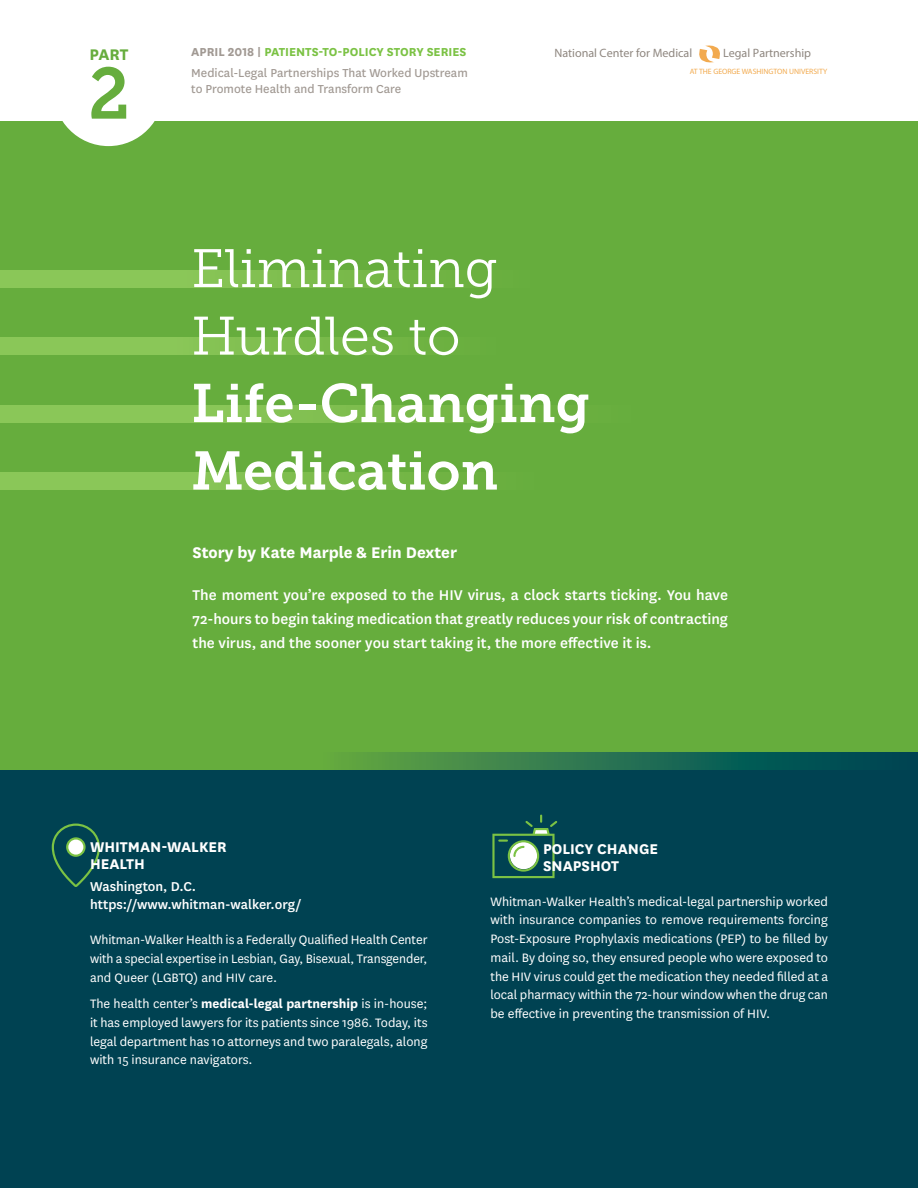
<style>
.page{position:relative;width:918px;height:1188px;background:#fff}
.page>*{position:absolute;margin:0;border:0;box-sizing:border-box;transform-origin:0 0}
.t1{font:72px "Museo Slab 700";color:#66ad3d}
.t2{font:54px/67.5px "Museo Slab 700";color:#fff}
.t3{font:54px/67.5px "Museo Slab 300";color:#fff}
.t4{font:700 18px "National";color:#fff}
.t5{font:700 18px "National";color:#66ad3d}
.t6{font:500 16.5px/24px "National";color:#fff;text-align:justify}
.t7{font:700 16.5px/16.5px "National";color:#fff}
.t8{font:500 15px/18px "National";color:#fff}
.t9{font:14.25px/18.8px "National";color:#fff;text-align:justify}
.t10{font:13.5px/21px "National";color:#a19993}
.t11{font:12.15px "Meta";color:#8f8780}
.t12{font:7.8px "Myriad Pro";color:#f2aa4f}
.s1{font-weight:700}
.s2{font-weight:700;color:#7bc244}
</style>
<div class="page">
<div style="left:0;top:122px;width:918px;height:1066px;background:#66ad3d"></div>
<div style="left:0;top:270px;width:538px;height:17px;background:linear-gradient(to right,#92cd5e,#6aaf3e)"></div>
<div style="left:0;top:761px;width:918px;height:427px;background:#004252"></div>
<div style="left:0;top:338px;width:504px;height:17px;background:linear-gradient(to right,#92cd5e,#6aaf3e)"></div>
<div style="left:0;top:472px;width:542px;height:17px;background:linear-gradient(to right,#92cd5e,#6aaf3f)"></div>
<div style="left:0;top:405px;width:641px;height:17px;background:linear-gradient(to right,#92cd5e,#6aaf3f)"></div>
<svg style="left:0;top:752px;width:918px;height:17px"></svg>
<svg style="left:492px;top:815px;width:65px;height:63px"></svg>
<svg style="left:52px;top:824px;width:48px;height:63px"></svg>
<div style="left:53px;top:34px;width:111px;height:112px;background:#fff;border-radius:50%"></div>
<svg style="left:699px;top:46px;width:21px;height:17px"></svg>
<p class="t10" style="left:191px;top:40px;width:278px"><span class="s1">APRIL 2018 |</span> <span class="s2">PATIENTS-TO-POLICY STORY SERIES<br></span>Medical-Legal Partnerships That Worked Upstream</p>
<p class="t10" style="left:191px;top:78px;width:211px">to Promote Health and Transform Care</p>
<p class="t5" style="left:90px;top:42px;width:40px">PART</p>
<p class="t11" style="left:554px;top:45px;width:139px">National Center for Medical</p>
<p class="t11" style="left:723px;top:45px;width:90px">Legal Partnership</p>
<p class="t12" style="left:690px;top:67px;width:139px">AT THE GEORGE WASHINGTON UNIVERSITY</p>
<h1 class="t1" style="left:88px;top:53px;width:43px">2</h1>
<h2 class="t3" style="left:191px;top:235px;width:308px">Eliminating<br>Hurdles to</h2>
<h2 class="t2" style="left:191px;top:370px;width:400px">Life-Changing<br>Medication</h2>
<p class="t4" style="left:193px;top:540px;width:266px">Story by Kate Marple &amp; Erin Dexter</p>
<p class="t6" style="left:193px;top:582px;width:537px">The moment you’re exposed to the HIV virus, a clock starts ticking. You have 72-hours to begin taking medication that greatly reduces your risk of contracting the virus, and the sooner you start taking it, the more effective it is.</p>
<p class="t7" style="left:90px;top:838px;width:138px">WHITMAN-WALKER<br>HEALTH</p>
<p class="t8" style="left:90px;top:877px;width:213px">Washington, D.C. https://www.whitman-walker.org/</p>
<p class="t9" style="left:90px;top:930px;width:339px">Whitman-Walker Health is a Federally Qualified Health Center with a special expertise in Lesbian, Gay, Bisexual, Transgender, and Queer (LGBTQ) and HIV care.</p>
<p class="t9" style="left:90px;top:994px;width:339px">The health center’s <span class="s1">medical-legal partnership</span> is in-house; it has employed lawyers for its patients since 1986. Today, its legal department has 10 attorneys and two paralegals, along with 15 insurance navigators.</p>
<p class="t7" style="left:543px;top:840px;width:116px">POLICY CHANGE<br>SNAPSHOT</p>
<p class="t9" style="left:490px;top:891px;width:339px">Whitman-Walker Health’s medical-legal partnership worked with insurance companies to remove requirements forcing Post-Exposure Prophylaxis medications (PEP) to be filled by mail. By doing so, they ensured people who were exposed to the HIV virus could get the medication they needed filled at a local pharmacy within the 72-hour window when the drug can be effective in preventing the transmission of HIV.</p>
</div>
